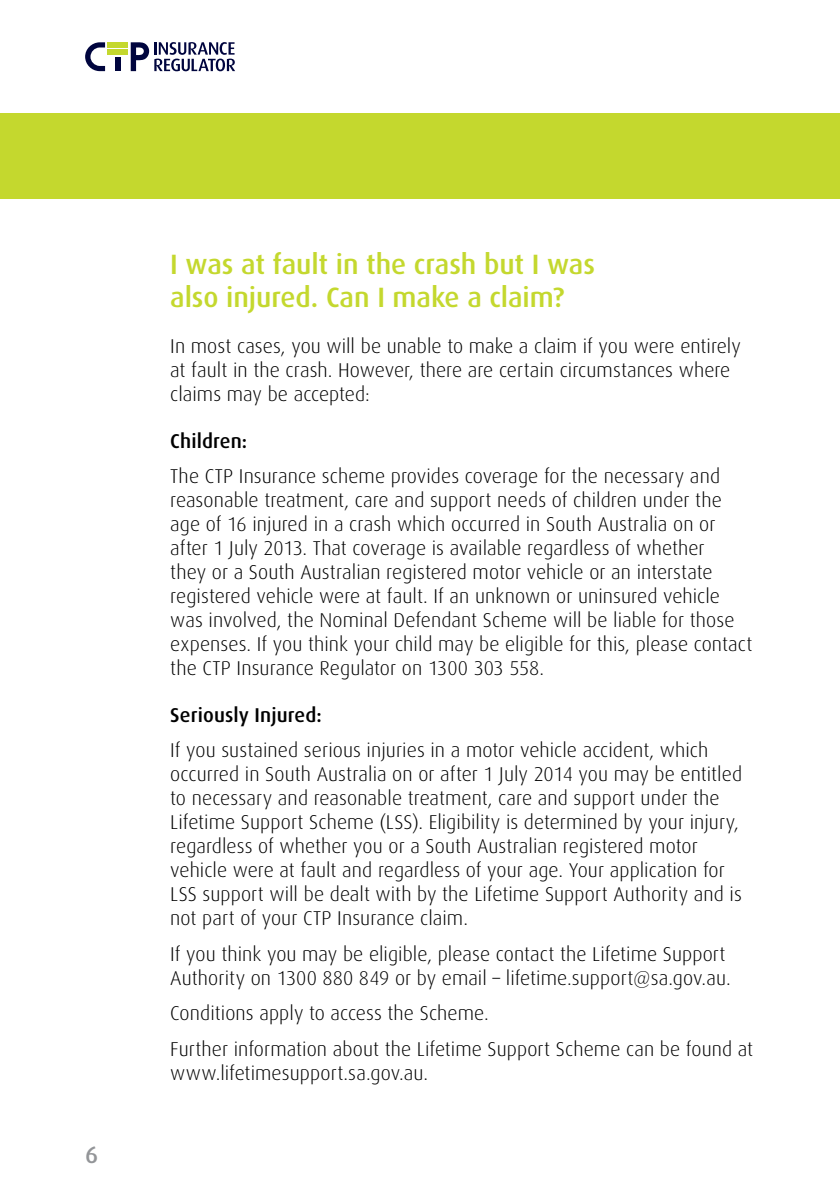
<style>
.page{position:relative;width:840px;height:1191px;background:#fff}
.page>*{position:absolute;margin:0;border:0;box-sizing:border-box;transform-origin:0 0}
.t1{font:500 28px/32px "Dax";letter-spacing:-.005em;color:#c4d82e}
.t2{font:500 24px "Dax";color:#939598}
.t3{font:300 20px/24px "Dax";letter-spacing:.005em;color:#000}
.t4{font:500 20px "Dax";letter-spacing:.005em;color:#000}
</style>
<div class="page">
<div style="left:0;top:113px;width:839px;height:85px;background:#c4d82e"></div>
<hr style="left:839px;top:113px;width:1px;height:85px;background:#c4d82e">
<div style="left:107px;top:42px;width:21px;height:5px;background:#c4d82e"></div>
<div style="left:115px;top:57px;width:5px;height:14px;background:#00053e"></div>
<svg style="left:85px;top:42px;width:20px;height:29px"></svg>
<div style="left:107px;top:50px;width:21px;height:5px;background:#c4d82e"></div>
<svg style="left:131px;top:42px;width:104px;height:29px"></svg>
<p class="t2" style="left:85px;top:1140px;width:15px">6</p>
<h1 class="t1" style="left:170px;top:249px;width:426px">I was at fault in the crash but I was also injured. Can I make a claim?</h1>
<p class="t3" style="left:170px;top:334px;width:572px">In most cases, you will be unable to make a claim if you were entirely at fault in the crash. However, there are certain circumstances where claims may be accepted:</p>
<p class="t4" style="left:170px;top:430px;width:78px">Children:</p>
<p class="t3" style="left:170px;top:464px;width:583px">The CTP Insurance scheme provides coverage for the necessary and reasonable treatment, care and support needs of children under the age of 16 injured in a crash which occurred in South Australia on or after 1 July 2013. That coverage is available regardless of whether<br>they or a South Australian registered motor vehicle or an interstate registered vehicle were at fault. If an unknown or uninsured vehicle was involved, the Nominal Defendant Scheme will be liable for those expenses. If you think your child may be eligible for this, please contact the CTP Insurance Regulator on 1300 303 558.</p>
<p class="t4" style="left:170px;top:704px;width:153px">Seriously Injured:</p>
<p class="t3" style="left:170px;top:738px;width:573px">If you sustained serious injuries in a motor vehicle accident, which occurred in South Australia on or after 1 July 2014 you may be entitled to necessary and reasonable treatment, care and support under the Lifetime Support Scheme (LSS). Eligibility is determined by your injury, regardless of whether you or a South Australian registered motor vehicle were at fault and regardless of your age. Your application for LSS support will be dealt with by the Lifetime Support Authority and is not part of your CTP Insurance claim.</p>
<p class="t3" style="left:170px;top:942px;width:561px">If you think you may be eligible, please contact the Lifetime Support<br>Authority on 1300 880 849 or by email – lifetime.support@sa.gov.au.</p>
<p class="t3" style="left:170px;top:995px;width:584px;line-height:35.4px">Conditions apply to access the Scheme.<br>Further information about the Lifetime Support Scheme can be found at</p>
<p class="t3" style="left:170px;top:1060px;width:259px">www.lifetimesupport.sa.gov.au.</p>
</div>
